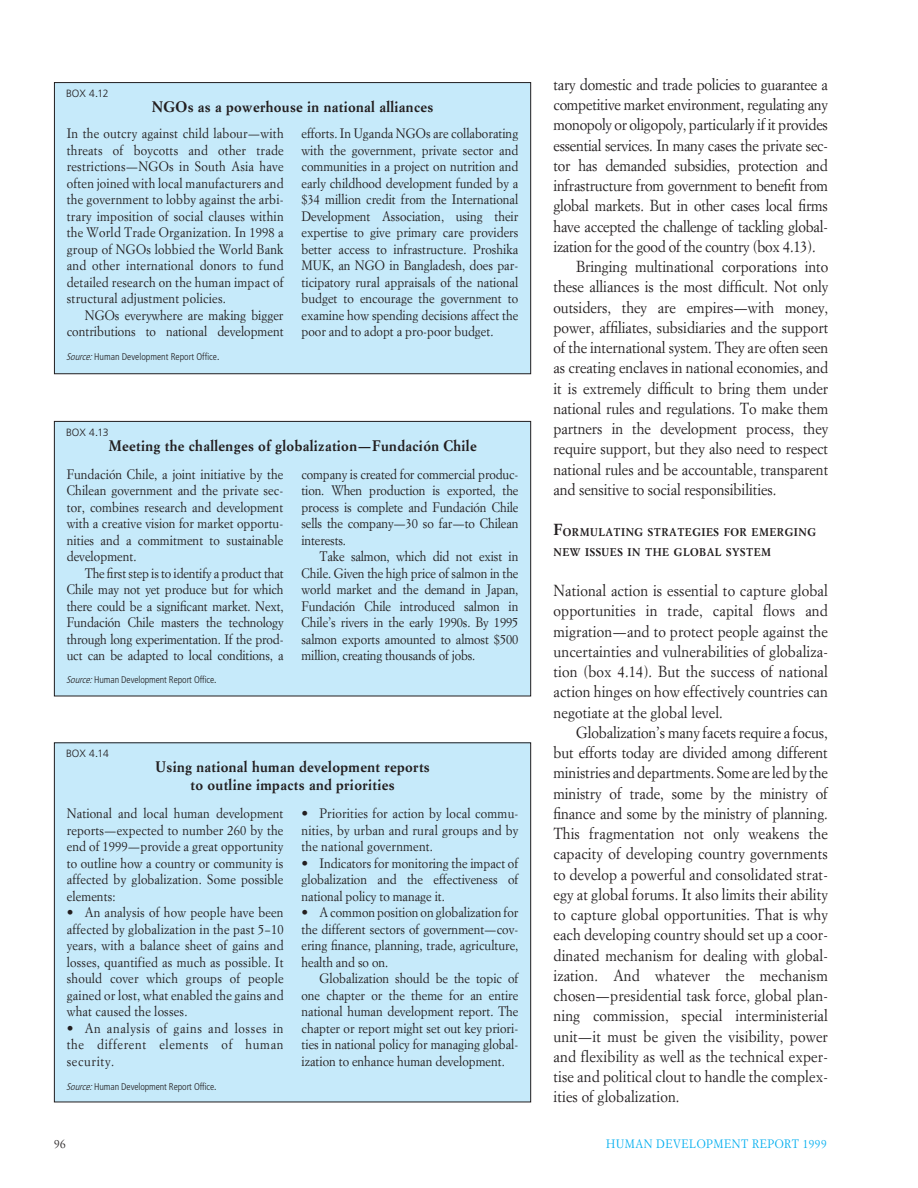
<style>
.page{position:relative;width:918px;height:1188px;background:#fff}
.page>*{position:absolute;margin:0;border:0;box-sizing:border-box;transform-origin:0 0}
.t1{font:15.75px/20.2px "Hdr Garamond";color:#231f20;text-align:justify}
.t2{font:700 15px/18px "Hdr Garamond";letter-spacing:.025em;color:#231f20;text-align:center}
.t3{font:13.5px/16.5px "Hdr Garamond";color:#231f20;text-align:justify}
.t4{font:12px "Hdr Garamond";letter-spacing:.045em;color:#00aeef}
.t5{font:12px "Hdr Garamond";color:#231f20}
.t6{font:700 10.95px/20.2px "Hdr Garamond";letter-spacing:.04em;color:#231f20}
.t7{font:10.5px "Frutiger Lt";color:#231f20}
.t8{font:300 9.75px "Frutiger Cond";letter-spacing:-.01em;color:#231f20}
.s1{font-family:"Frutiger Cond Lital";font-weight:400}
.s2{font-size:15.75px}
</style>
<div class="page">
<div style="left:54px;top:83px;width:477px;height:291px;background:#c6eafa"></div>
<div style="left:54px;top:82px;width:477px;height:292px;border:1px solid #231f20"></div>
<div style="left:54px;top:421px;width:477px;height:275px;background:#c6eafa"></div>
<div style="left:54px;top:421px;width:477px;height:275px;border:1px solid #231f20"></div>
<div style="left:54px;top:743px;width:477px;height:359px;background:#c6eafa"></div>
<p class="t7" style="left:66px;top:89px;width:44px">BOX 4.12</p>
<p class="t2" style="left:152px;top:99px;width:283px">NGOs as a powerhouse in national alliances</p>
<p class="t3" style="left:67px;top:127px;width:218px">In the outcry against child labour—with threats of boycotts and other trade restrictions—NGOs in South Asia have often joined with local manufacturers and the government to lobby against the arbi&shy;trary imposition of social clauses within the World Trade Organization. In 1998 a group of NGOs lobbied the World Bank and other international donors to fund detailed research on the human impact of structural adjustment policies.</p>
<p class="t3" style="left:67px;top:308px;width:218px;text-align:right">NGOs everywhere are making bigger contributions to national development</p>
<p class="t8" style="left:66px;top:353px;width:155px"><span class="s1">Source:</span> Human Development Report Office.</p>
<p class="t3" style="left:302px;top:127px;width:218px">efforts. In Uganda NGOs are collaborating with the government, private sector and communities in a project on nutrition and early childhood development funded by a $34 million credit from the International Development Association, using their expertise to give primary care providers better access to infrastructure. Proshika MUK, an NGO in Bangladesh, does par&shy;ticipatory rural appraisals of the national budget to encourage the government to examine how spending decisions affect the poor and to adopt a pro-poor budget.</p>
<p class="t7" style="left:66px;top:428px;width:44px">BOX 4.13</p>
<p class="t2" style="left:108px;top:438px;width:370px">Meeting the challenges of globalization—Fundación Chile</p>
<p class="t3" style="left:67px;top:467px;width:218px">Fundación Chile, a joint initiative by the Chilean government and the private sec&shy;tor, combines research and development with a creative vision for market opportu&shy;nities and a commitment to sustainable development.</p>
<p class="t3" style="left:67px;top:566px;width:218px;text-indent:18px">The first step is to identify a product that Chile may not yet produce but for which there could be a significant market. Next, Fundación Chile masters the technology through long experimentation. If the prod&shy;uct can be adapted to local conditions, a</p>
<p class="t8" style="left:66px;top:676px;width:152px"><span class="s1">Source:</span> Human Development Report Office.</p>
<p class="t3" style="left:302px;top:467px;width:218px">company is created for commercial produc&shy;tion. When production is exported, the process is complete and Fundación Chile sells the company—30 so far—to Chilean interests.</p>
<p class="t3" style="left:302px;top:550px;width:218px;text-indent:18px">Take salmon, which did not exist in Chile. Given the high price of salmon in the world market and the demand in Japan, Fundación Chile introduced salmon in Chile’s rivers in the early 1990s. By 1995 salmon exports amounted to almost $500 million, creating thousands of jobs.</p>
<p class="t7" style="left:66px;top:750px;width:45px">BOX 4.14</p>
<p class="t2" style="left:155px;top:759px;width:276px">Using national human development reports to outline impacts and priorities</p>
<p class="t3" style="left:67px;top:807px;width:218px">National and local human development reports—expected to number 260 by the end of 1999—provide a great opportunity to outline how a country or community is affected by globalization. Some possible elements:</p>
<p class="t3" style="left:67px;top:906px;width:218px">• An analysis of how people have been affected by globalization in the past 5–10 years, with a balance sheet of gains and losses, quantified as much as possible. It should cover which groups of people gained or lost, what enabled the gains and what caused the losses.</p>
<p class="t3" style="left:67px;top:1021px;width:218px">• An analysis of gains and losses in the different elements of human security.</p>
<p class="t8" style="left:66px;top:1083px;width:152px"><span class="s1">Source:</span> Human Development Report Office.</p>
<p class="t3" style="left:302px;top:807px;width:218px">• Priorities for action by local commu&shy;nities, by urban and rural groups and by the national government.</p>
<p class="t3" style="left:302px;top:856px;width:218px">• Indicators for monitoring the impact of globalization and the effectiveness of national policy to manage it.</p>
<p class="t3" style="left:302px;top:906px;width:218px">• A common position on globalization for the different sectors of government—cov&shy;ering finance, planning, trade, agriculture, health and so on.</p>
<p class="t3" style="left:302px;top:972px;width:218px;text-indent:18px">Globalization should be the topic of one chapter or the theme for an entire national human development report. The chapter or report might set out key priori&shy;ties in national policy for managing global&shy;ization to enhance human development.</p>
<p class="t1" style="left:554px;top:76px;width:276px">tary domestic and trade policies to guarantee a</p>
<p class="t1" style="left:554px;top:96px;width:276px">competitive market environment, regulating any</p>
<p class="t1" style="left:554px;top:116px;width:276px">monopoly or oligopoly, particularly if it provides</p>
<p class="t1" style="left:554px;top:137px;width:276px">essential services. In many cases the private sec-</p>
<p class="t1" style="left:554px;top:157px;width:276px">tor has demanded subsidies, protection and</p>
<p class="t1" style="left:554px;top:177px;width:276px">infrastructure from government to benefit from</p>
<p class="t1" style="left:554px;top:197px;width:276px">global markets. But in other cases local firms</p>
<p class="t1" style="left:554px;top:218px;width:276px">have accepted the challenge of tackling global-</p>
<p class="t1" style="left:554px;top:238px;width:264px">ization for the good of the country (box 4.13).</p>
<p class="t1" style="left:576px;top:258px;width:254px">Bringing multinational corporations into</p>
<p class="t1" style="left:554px;top:278px;width:276px">these alliances is the most difficult. Not only</p>
<p class="t1" style="left:554px;top:299px;width:276px">outsiders, they are empires—with money,</p>
<p class="t1" style="left:554px;top:319px;width:276px">power, affiliates, subsidiaries and the support</p>
<p class="t1" style="left:554px;top:339px;width:276px">of the international system. They are often seen</p>
<p class="t1" style="left:554px;top:359px;width:276px">as creating enclaves in national economies, and</p>
<p class="t1" style="left:554px;top:380px;width:276px">it is extremely difficult to bring them under</p>
<p class="t1" style="left:554px;top:400px;width:276px">national rules and regulations. To make them</p>
<p class="t1" style="left:554px;top:420px;width:276px">partners in the development process, they</p>
<p class="t1" style="left:554px;top:440px;width:276px">require support, but they also need to respect</p>
<p class="t1" style="left:554px;top:461px;width:276px">national rules and be accountable, transparent</p>
<p class="t1" style="left:554px;top:481px;width:224px">and sensitive to social responsibilities.</p>
<p class="t6" style="left:553px;top:523px;width:264px"><span class="s2">F</span>ORMULATING STRATEGIES FOR EMERGING<br>NEW ISSUES IN THE GLOBAL SYSTEM</p>
<p class="t1" style="left:554px;top:582px;width:276px">National action is essential to capture global opportunities in trade, capital flows and migration—and to protect people against the uncertainties and vulnerabilities of globaliza&shy;tion (box 4.14). But the success of national action hinges on how effectively countries can negotiate at the global level.</p>
<p class="t1" style="left:554px;top:724px;width:276px;text-indent:23px">Globalization’s many facets require a focus, but efforts today are divided among different ministries and departments. Some are led by the ministry of trade, some by the ministry of finance and some by the ministry of planning.<br>This fragmentation not only weakens the capacity of developing country governments to develop a powerful and consolidated strat&shy;egy at global forums. It also limits their ability to capture global opportunities. That is why each developing country should set up a coor&shy;dinated mechanism for dealing with global&shy;ization. And whatever the mechanism chosen—presidential task force, global plan&shy;ning commission, special interministerial unit—it must be given the visibility, power and flexibility as well as the technical exper&shy;tise and political clout to handle the complex&shy;ities of globalization.</p>
<p class="t5" style="left:54px;top:1139px;width:13px">96</p>
<p class="t4" style="left:606px;top:1139px;width:222px">HUMAN DEVELOPMENT REPORT 1999</p>
</div>
